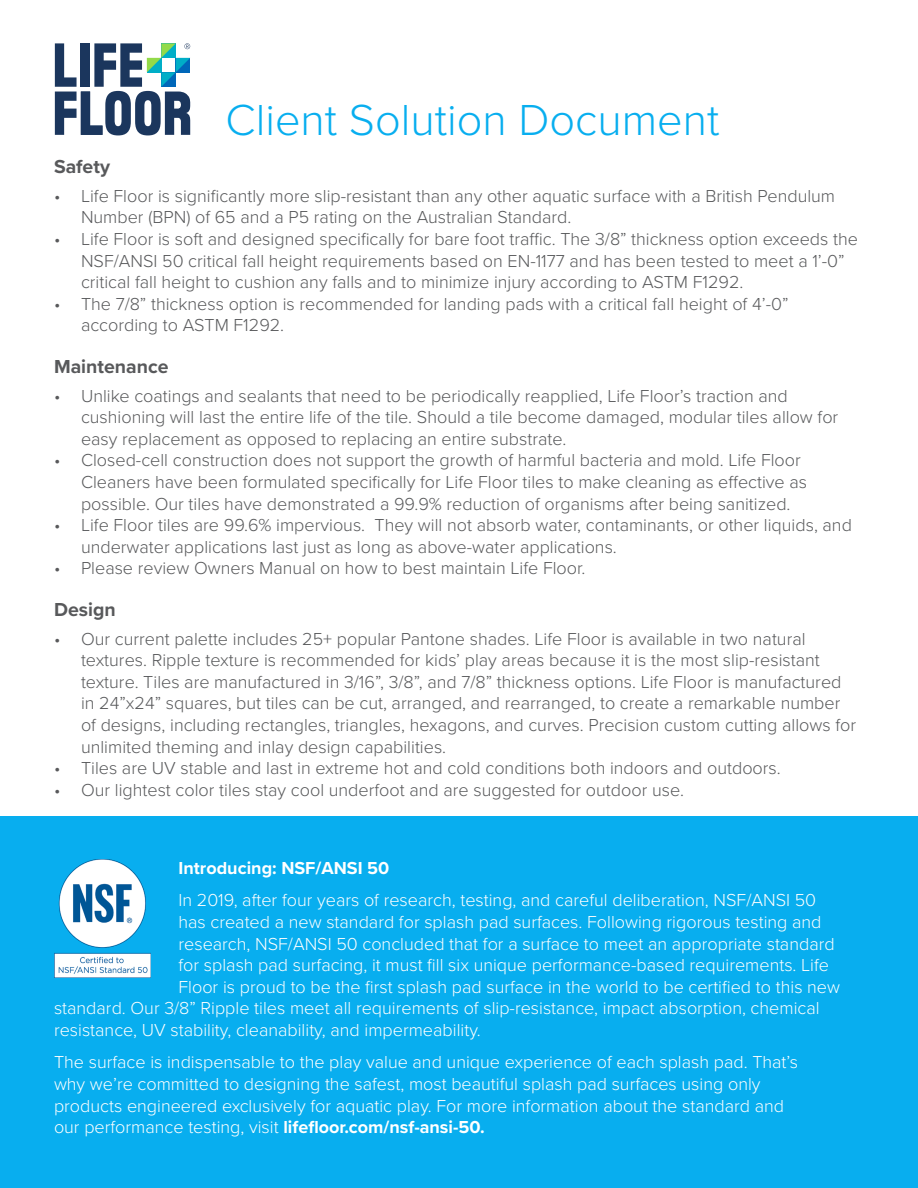
<style>
.page{position:relative;width:918px;height:1188px;background:#fff}
.page>*{position:absolute;margin:0;border:0;box-sizing:border-box;transform-origin:0 0}
.t1{font:300 45px "Proxima Nova";color:#08aeef}
.t2{font:700 19.5px "Proxima Nova";color:#58595b}
.t3{font:300 18px/21.6px "Proxima Nova";color:#58595b}
.t4{font:300 18px/21.6px "Proxima Nova";color:#fff}
.t5{font:700 18px "Proxima Nova";color:#fff}
.s1{font-weight:700}
</style>
<div class="page">
<svg style="left:55px;top:43px;width:135px;height:92px"></svg>
<div style="left:0;top:816px;width:918px;height:372px;background:#08aeef"></div>
<img style="left:54px;top:860px;width:97px;height:118px">
<h1 class="t1" style="left:226px;top:87px;width:495px">Client Solution Document</h1>
<p class="t2" style="left:54px;top:152px;width:58px">Safety</p>
<p class="t3" style="left:81px;top:184px;width:756px;text-indent:-27px">• Life Floor is significantly more slip-resistant than any other aquatic surface with a British Pendulum<br>Number (BPN) of 65 and a P5 rating on the Australian Standard.</p>
<p class="t3" style="left:81px;top:227px;width:778px;text-indent:-27px">• Life Floor is soft and designed specifically for bare foot traffic. The 3/8” thickness option exceeds the<br>NSF/ANSI 50 critical fall height requirements based on EN-1177 and has been tested to meet a 1’-0” critical fall height to cushion any falls and to minimize injury according to ASTM F1292.</p>
<p class="t3" style="left:81px;top:292px;width:709px;text-indent:-27px">• The 7/8” thickness option is recommended for landing pads with a critical fall height of 4’-0” according to ASTM F1292.</p>
<p class="t2" style="left:54px;top:352px;width:116px">Maintenance</p>
<p class="t3" style="left:81px;top:384px;width:759px;text-indent:-27px">• Unlike coatings and sealants that need to be periodically reapplied, Life Floor’s traction and cushioning will last the entire life of the tile. Should a tile become damaged, modular tiles allow for easy replacement as opposed to replacing an entire substrate.</p>
<p class="t3" style="left:81px;top:449px;width:728px;text-indent:-27px">• Closed-cell construction does not support the growth of harmful bacteria and mold. Life Floor<br>Cleaners have been formulated specifically for Life Floor tiles to make cleaning as effective as possible. Our tiles have demonstrated a 99.9% reduction of organisms after being sanitized.</p>
<p class="t3" style="left:81px;top:514px;width:772px;text-indent:-27px">• Life Floor tiles are 99.6% impervious. They will not absorb water, contaminants, or other liquids, and underwater applications last just as long as above-water applications.</p>
<p class="t3" style="left:54px;top:557px;width:533px">• Please review Owners Manual on how to best maintain Life Floor.</p>
<p class="t2" style="left:54px;top:595px;width:63px">Design</p>
<p class="t3" style="left:81px;top:627px;width:777px;text-indent:-27px">• Our current palette includes 25+ popular Pantone shades. Life Floor is available in two natural textures. Ripple texture is recommended for kids’ play areas because it is the most slip-resistant texture. Tiles are manufactured in 3/16”, 3/8”, and 7/8” thickness options. Life Floor is manufactured in 24”x24” squares, but tiles can be cut, arranged, and rearranged, to create a remarkable number of designs, including rectangles, triangles, hexagons, and curves. Precision custom cutting allows for unlimited theming and inlay design capabilities.</p>
<p class="t3" style="left:54px;top:757px;width:728px">• Tiles are UV stable and last in extreme hot and cold conditions both indoors and outdoors.</p>
<p class="t3" style="left:54px;top:778px;width:632px">• Our lightest color tiles stay cool underfoot and are suggested for outdoor use.</p>
<p class="t5" style="left:178px;top:855px;width:212px">Introducing: NSF/ANSI 50</p>
<p class="t4" style="left:178px;top:889px;width:639px">In 2019, after four years of research, testing, and careful deliberation, NSF/ANSI 50</p>
<p class="t4" style="left:178px;top:910px;width:645px">has created a new standard for splash pad surfaces. Following rigorous testing and</p>
<p class="t4" style="left:178px;top:932px;width:658px">research, NSF/ANSI 50 concluded that for a surface to meet an appropriate standard</p>
<p class="t4" style="left:178px;top:953px;width:652px">for splash pad surfacing, it must fill six unique performance-based requirements. Life</p>
<p class="t4" style="left:178px;top:975px;width:663px">Floor is proud to be the first splash pad surface in the world to be certified to this new</p>
<p class="t4" style="left:54px;top:997px;width:767px">standard. Our 3/8” Ripple tiles meet all requirements of slip-resistance, impact absorption, chemical</p>
<p class="t4" style="left:54px;top:1018px;width:428px">resistance, UV stability, cleanability, and impermeability.</p>
<p class="t4" style="left:54px;top:1051px;width:746px">The surface is indispensable to the play value and unique experience of each splash pad. That’s why we’re committed to designing the safest, most beautiful splash pad surfaces using only products engineered exclusively for aquatic play. For more information about the standard and our performance testing, visit <span class="s1">lifefloor.com/nsf-ansi-50.</span></p>
</div>
